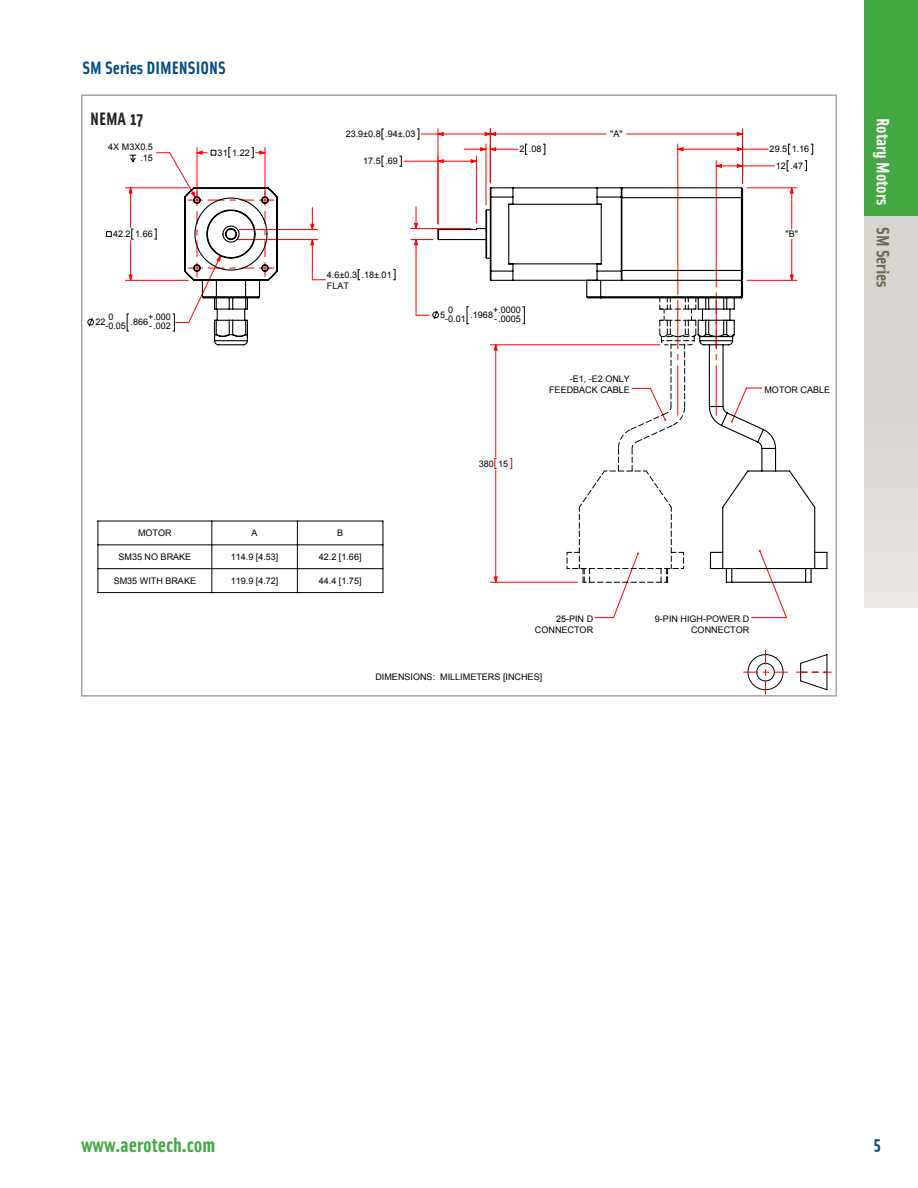
<style>
.page{position:relative;width:918px;height:1188px;background:#fff}
.page>*{position:absolute;margin:0;border:0;box-sizing:border-box;transform-origin:0 0}
.t1{font:700 21px "Solex OT";color:#43a842}
.t2{font:700 18px "Solex OT";color:#fff}
.Page_Headers{font:700 18px "Solex OT";color:#004b84}
.t3{font:700 18px "Solex OT";color:#231f20}
.t4{font:9px/10.9px "Arial";color:#000}
.s1{color:#6d6658}
</style>
<div class="page">
<div style="left:864px;top:216px;width:54px;height:392px;background:linear-gradient(to bottom,#d3cfc9,#e6e3e0)"></div>
<div style="left:864px;top:0;width:54px;height:216px;background:#43a842"></div>
<svg style="left:106px;top:231px;width:6px;height:6px"></svg>
<svg style="left:87px;top:318px;width:7px;height:9px"></svg>
<hr style="left:98px;top:521px;width:1px;height:72px;background:#000">
<hr style="left:98px;top:592px;width:285px;height:1px;background:#000">
<hr style="left:383px;top:521px;width:1px;height:72px;background:#000">
<hr style="left:98px;top:521px;width:285px;height:1px;background:#000">
<hr style="left:211px;top:521px;width:1px;height:72px;background:#000">
<hr style="left:297px;top:521px;width:1px;height:72px;background:#000">
<hr style="left:98px;top:544px;width:285px;height:1px;background:#000">
<hr style="left:98px;top:568px;width:285px;height:1px;background:#000">
<svg style="left:594px;top:583px;width:193px;height:36px"></svg>
<svg style="left:744px;top:650px;width:43px;height:44px"></svg>
<svg style="left:796px;top:654px;width:35px;height:37px"></svg>
<svg style="left:127px;top:314px;width:2px;height:18px"></svg>
<hr style="left:125px;top:280px;width:63px;height:1px;background:#f00">
<hr style="left:125px;top:187px;width:63px;height:1px;background:#f00">
<svg style="left:805px;top:144px;width:8px;height:27px"></svg>
<hr style="left:742px;top:129px;width:1px;height:54px;background:#f00">
<hr style="left:416px;top:240px;width:1px;height:75px;background:#f00">
<svg style="left:416px;top:310px;width:20px;height:9px"></svg>
<hr style="left:438px;top:129px;width:1px;height:95px;background:#f00">
<hr style="left:490px;top:129px;width:1px;height:54px;background:#f00">
<svg style="left:417px;top:129px;width:21px;height:4px"></svg>
<svg style="left:129px;top:133px;width:662px;height:147px"></svg>
<svg style="left:436px;top:186px;width:392px;height:397px"></svg>
<svg style="left:155px;top:147px;width:124px;height:199px"></svg>
<p class="Page_Headers" style="left:82px;top:56px;width:145px">SM Series DIMENSIONS</p>
<p class="t3" style="left:90px;top:107px;width:55px">NEMA 17</p>
<p class="t4" style="left:108px;top:142px;width:46px;text-align:right">4X M3X0.5 .15</p>
<p class="t4" style="left:218px;top:147px;width:34px">31 1.22</p>
<p class="t4" style="left:113px;top:228px;width:41px">42.2 1.66</p>
<p class="t4" style="left:95px;top:317px;width:15px">22-</p>
<p class="t4" style="left:108px;top:314px;width:41px;line-height:6.6px">0<br>0.05 .866</p>
<p class="t4" style="left:148px;top:313px;width:24px;line-height:8.6px">+.000 -.002</p>
<p class="t4" style="left:346px;top:128px;width:71px">23.9±0.8 .94±.03</p>
<p class="t4" style="left:363px;top:156px;width:36px">17.5 .69</p>
<p class="t4" style="left:519px;top:144px;width:24px">2 .08</p>
<p class="t4" style="left:610px;top:128px;width:14px">"A"</p>
<p class="t4" style="left:327px;top:269px;width:66px;line-height:11.6px">4.6±0.3 .18±.01<br>FLAT</p>
<p class="t4" style="left:448px;top:305px;width:7px">0</p>
<p class="t4" style="left:448px;top:309px;width:46px">0.01 .1968</p>
<p class="t4" style="left:493px;top:306px;width:29px;line-height:8.6px">+.0000 -.0005</p>
<p class="t4" style="left:440px;top:311px;width:10px">5-</p>
<p class="t4" style="left:549px;top:373px;width:82px;text-align:right">-E1, -E2 ONLY<br>FEEDBACK CABLE</p>
<p class="t4" style="left:770px;top:144px;width:41px">29.5 1.16</p>
<p class="t4" style="left:776px;top:160px;width:29px">12 .47</p>
<p class="t4" style="left:786px;top:228px;width:14px">"B"</p>
<p class="t4" style="left:764px;top:384px;width:67px">MOTOR CABLE</p>
<p class="t4" style="left:479px;top:458px;width:31px">380 15</p>
<p class="t4" style="left:138px;top:527px;width:35px">MOTOR</p>
<p class="t4" style="left:252px;top:527px;width:8px">A</p>
<p class="t4" style="left:337px;top:527px;width:8px">B</p>
<p class="t4" style="left:118px;top:551px;width:74px">SM35 NO BRAKE</p>
<p class="t4" style="left:231px;top:551px;width:49px">114.9 [4.53]</p>
<p class="t4" style="left:319px;top:551px;width:44px">42.2 [1.66]</p>
<p class="t4" style="left:114px;top:575px;width:84px">SM35 WITH BRAKE</p>
<p class="t4" style="left:231px;top:575px;width:49px">119.9 [4.72]</p>
<p class="t4" style="left:319px;top:575px;width:44px">44.4 [1.75]</p>
<p class="t4" style="left:535px;top:613px;width:60px;text-align:right">25-PIN D<br>CONNECTOR</p>
<p class="t4" style="left:655px;top:613px;width:96px;text-align:right">9-PIN HIGH-POWER D<br>CONNECTOR</p>
<p class="t4" style="left:375px;top:671px;width:168px">DIMENSIONS: MILLIMETERS [INCHES]</p>
<h2 class="t2" style="left:895px;top:118px;width:171px;rotate:90deg">Rotary Motors <span class="s1">SM Series</span></h2>
<h1 class="t1" style="left:81px;top:1131px;width:136px">www.aerotech.com</h1>
<h2 class="Page_Headers" style="left:874px;top:1132px;width:9px">5</h2>
</div>
